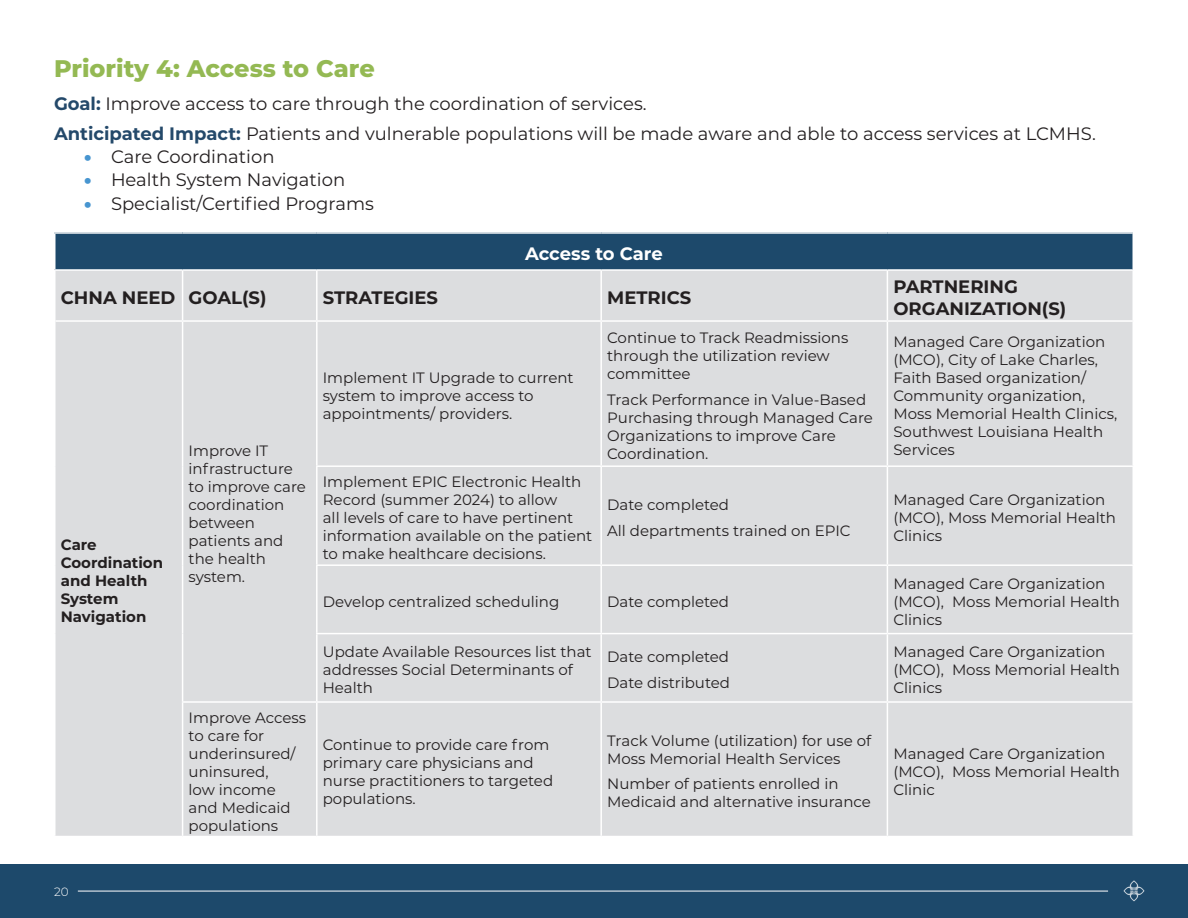
<style>
.page{position:relative;width:1188px;height:918px;background:#fff}
.page>*{position:absolute;margin:0;border:0;box-sizing:border-box;transform-origin:0 0}
.t1{font:800 24px "Montserrat";color:#94b953}
.t2{font:18px "Montserrat";color:#231f20}
.t3{font:700 18px/21.6px "Montserrat";color:#231f20}
.t4{font:700 18px "Montserrat";letter-spacing:-.005em;color:#fff}
.t5{font:15px/18px "Montserrat";color:#231f20}
.t6{font:700 15px/18px "Montserrat";color:#231f20}
.t7{font:300 12px "Montserrat";color:#fff}
.s1{font-weight:700;color:#24496a}
.s2{font-weight:900;color:#4795d0}
</style>
<div class="page">
<div style="left:0;top:864px;width:1188px;height:54px;background:#1d496b"></div>
<hr style="left:78px;top:891px;width:1030px;height:1px;background:#fff">
<svg style="left:1124px;top:880px;width:20px;height:21px"></svg>
<div style="left:55px;top:233px;width:1078px;height:37px;background:#1d496b"></div>
<div style="left:56px;top:271px;width:1076px;height:565px;background:#dcdddf"></div>
<hr style="left:54px;top:232px;width:129px;height:2px;background:#fff">
<hr style="left:54px;top:234px;width:2px;height:35px;background:#fff">
<hr style="left:183px;top:232px;width:134px;height:2px;background:#fff">
<hr style="left:317px;top:232px;width:284px;height:2px;background:#fff">
<hr style="left:601px;top:232px;width:286px;height:2px;background:#fff">
<hr style="left:887px;top:232px;width:247px;height:2px;background:#fff">
<hr style="left:54px;top:269px;width:129px;height:2px;background:#fff">
<hr style="left:1132px;top:234px;width:2px;height:35px;background:#fff">
<hr style="left:183px;top:269px;width:134px;height:2px;background:#fff">
<hr style="left:182px;top:271px;width:1px;height:49px;background:#fff">
<hr style="left:317px;top:269px;width:284px;height:2px;background:#fff">
<hr style="left:601px;top:269px;width:286px;height:2px;background:#fff">
<hr style="left:887px;top:269px;width:247px;height:2px;background:#fff">
<hr style="left:183px;top:320px;width:134px;height:2px;background:#fff">
<hr style="left:182px;top:322px;width:1px;height:144px;background:#fff">
<hr style="left:317px;top:320px;width:284px;height:2px;background:#fff">
<hr style="left:601px;top:320px;width:286px;height:2px;background:#fff">
<hr style="left:887px;top:320px;width:247px;height:2px;background:#fff">
<hr style="left:182px;top:466px;width:1px;height:99px;background:#fff">
<hr style="left:182px;top:565px;width:1px;height:69px;background:#fff">
<hr style="left:182px;top:634px;width:1px;height:67px;background:#fff">
<hr style="left:182px;top:703px;width:1px;height:133px;background:#fff">
<hr style="left:316px;top:271px;width:2px;height:49px;background:#fff">
<hr style="left:600px;top:271px;width:2px;height:49px;background:#fff">
<hr style="left:887px;top:271px;width:1px;height:49px;background:#fff">
<hr style="left:316px;top:322px;width:2px;height:143px;background:#fff">
<hr style="left:600px;top:322px;width:2px;height:143px;background:#fff">
<hr style="left:887px;top:322px;width:1px;height:143px;background:#fff">
<hr style="left:316px;top:467px;width:2px;height:97px;background:#fff">
<hr style="left:600px;top:467px;width:2px;height:97px;background:#fff">
<hr style="left:887px;top:467px;width:1px;height:97px;background:#fff">
<hr style="left:316px;top:566px;width:2px;height:67px;background:#fff">
<hr style="left:600px;top:566px;width:2px;height:67px;background:#fff">
<hr style="left:887px;top:566px;width:1px;height:67px;background:#fff">
<hr style="left:316px;top:634px;width:2px;height:67px;background:#fff">
<hr style="left:600px;top:634px;width:2px;height:67px;background:#fff">
<hr style="left:887px;top:634px;width:1px;height:67px;background:#fff">
<hr style="left:316px;top:703px;width:2px;height:133px;background:#fff">
<hr style="left:600px;top:703px;width:2px;height:133px;background:#fff">
<hr style="left:887px;top:703px;width:1px;height:133px;background:#fff">
<hr style="left:56px;top:320px;width:127px;height:2px;background:#fff">
<hr style="left:182px;top:701px;width:135px;height:2px;background:#fff">
<hr style="left:316px;top:465px;width:285px;height:2px;background:#fff">
<hr style="left:316px;top:564px;width:285px;height:2px;background:#fff">
<hr style="left:316px;top:633px;width:285px;height:1px;background:#fff">
<hr style="left:317px;top:701px;width:284px;height:2px;background:#fff">
<hr style="left:601px;top:465px;width:286px;height:2px;background:#fff">
<hr style="left:601px;top:564px;width:286px;height:2px;background:#fff">
<hr style="left:601px;top:633px;width:286px;height:1px;background:#fff">
<hr style="left:601px;top:701px;width:286px;height:2px;background:#fff">
<hr style="left:887px;top:465px;width:247px;height:2px;background:#fff">
<hr style="left:887px;top:564px;width:247px;height:2px;background:#fff">
<hr style="left:887px;top:633px;width:247px;height:1px;background:#fff">
<hr style="left:887px;top:701px;width:247px;height:2px;background:#fff">
<p class="t1" style="left:54px;top:51px;width:322px">Priority 4: Access to Care</p>
<p class="t2" style="left:54px;top:91px;width:594px"><span class="s1">Goal:</span> Improve access to care through the coordination of services.</p>
<p class="t2" style="left:54px;top:121px;width:1044px"><span class="s1">Anticipated Impact:</span> Patients and vulnerable populations will be made aware and able to access services at LCMHS.</p>
<p class="t2" style="left:84px;top:145px;width:192px"><span class="s2">•</span> Care Coordination</p>
<p class="t2" style="left:84px;top:168px;width:263px"><span class="s2">•</span> Health System Navigation</p>
<p class="t2" style="left:84px;top:191px;width:292px"><span class="s2">•</span> Specialist/Certified Programs</p>
<p class="t4" style="left:525px;top:241px;width:139px">Access to Care</p>
<p class="t3" style="left:61px;top:286px;width:116px">CHNA NEED</p>
<p class="t3" style="left:189px;top:286px;width:79px">GOAL(S)</p>
<p class="t3" style="left:323px;top:286px;width:117px">STRATEGIES</p>
<p class="t3" style="left:607px;top:286px;width:86px">METRICS</p>
<p class="t3" style="left:893px;top:275px;width:174px">PARTNERING<br>ORGANIZATION(S)</p>
<p class="t6" style="left:61px;top:535px;width:104px">Care<br>Coordination and Health<br>System<br>Navigation</p>
<p class="t7" style="left:54px;top:884px;width:16px">20</p>
<p class="t5" style="left:189px;top:441px;width:119px">Improve IT infrastructure to improve care coordination between patients and the health system.</p>
<p class="t5" style="left:189px;top:708px;width:119px">Improve Access to care for underinsured/ uninsured,<br>low income and Medicaid populations</p>
<p class="t5" style="left:323px;top:368px;width:252px">Implement IT Upgrade to current system to improve access to appointments/ providers.</p>
<p class="t5" style="left:323px;top:472px;width:271px">Implement EPIC Electronic Health Record (summer 2024) to allow<br>all levels of care to have pertinent information available on the patient to make healthcare decisions.</p>
<p class="t5" style="left:607px;top:328px;width:243px">Continue to Track Readmissions through the utilization review committee</p>
<p class="t5" style="left:607px;top:390px;width:267px">Track Performance in Value-Based<br>Purchasing through Managed Care<br>Organizations to improve Care<br>Coordination.</p>
<p class="t5" style="left:607px;top:495px;width:123px">Date completed</p>
<p class="t5" style="left:607px;top:521px;width:245px">All departments trained on EPIC</p>
<p class="t5" style="left:323px;top:592px;width:238px">Develop centralized scheduling</p>
<p class="t5" style="left:607px;top:592px;width:123px">Date completed</p>
<p class="t5" style="left:323px;top:642px;width:270px">Update Available Resources list that addresses Social Determinants of<br>Health</p>
<p class="t5" style="left:607px;top:647px;width:123px">Date completed</p>
<p class="t5" style="left:607px;top:673px;width:124px">Date distributed</p>
<p class="t5" style="left:323px;top:735px;width:232px">Continue to provide care from primary care physicians and nurse practitioners to targeted populations.</p>
<p class="t5" style="left:607px;top:731px;width:266px">Track Volume (utilization) for use of<br>Moss Memorial Health Services</p>
<p class="t5" style="left:607px;top:774px;width:265px">Number of patients enrolled in<br>Medicaid and alternative insurance</p>
<p class="t5" style="left:893px;top:332px;width:225px">Managed Care Organization (MCO), City of Lake Charles,<br>Faith Based organization/<br>Community organization,<br>Moss Memorial Health Clinics,<br>Southwest Louisiana Health<br>Services</p>
<p class="t5" style="left:893px;top:490px;width:224px">Managed Care Organization (MCO), Moss Memorial Health<br>Clinics</p>
<p class="t5" style="left:893px;top:574px;width:228px">Managed Care Organization (MCO), Moss Memorial Health<br>Clinics</p>
<p class="t5" style="left:893px;top:642px;width:228px">Managed Care Organization (MCO), Moss Memorial Health<br>Clinics</p>
<p class="t5" style="left:893px;top:744px;width:228px">Managed Care Organization (MCO), Moss Memorial Health<br>Clinic</p>
</div>
